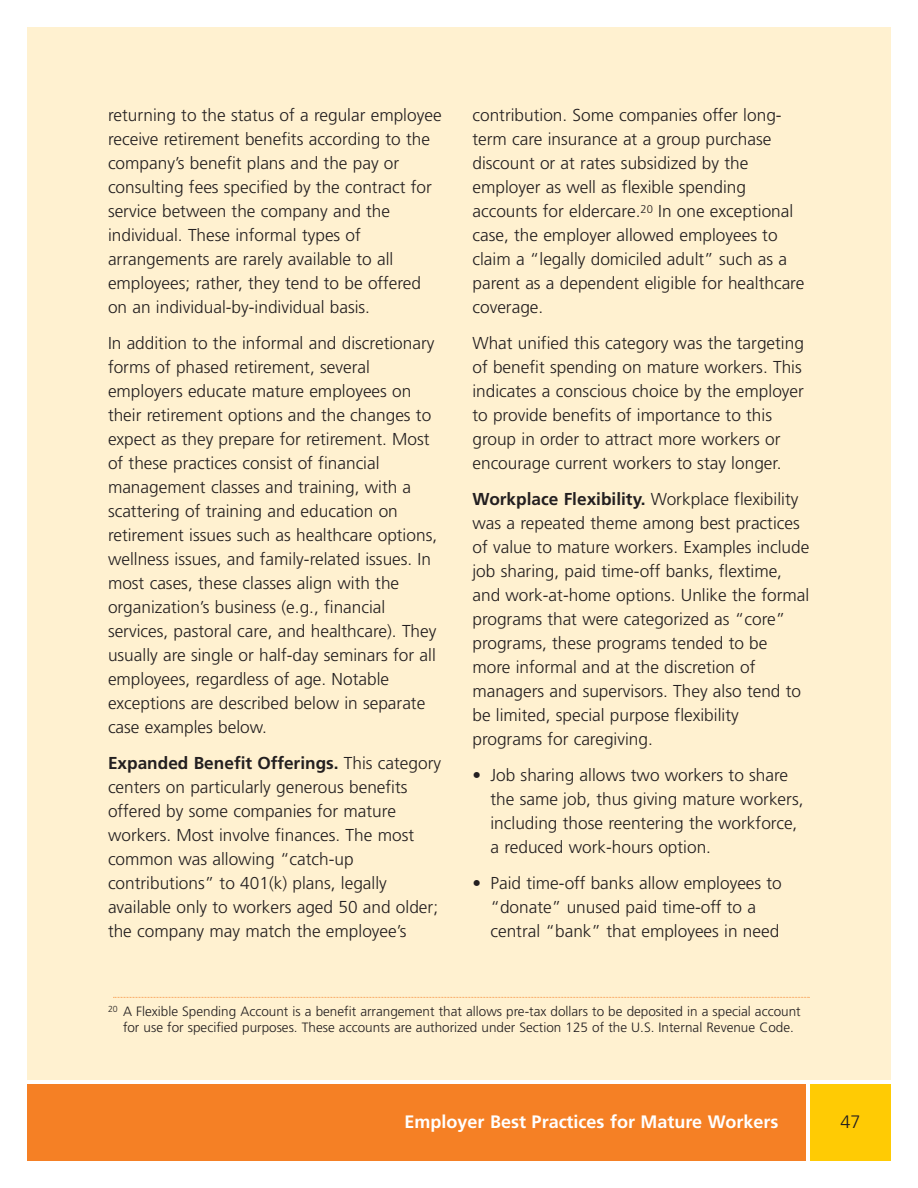
<style>
.page{position:relative;width:918px;height:1188px;background:#fff}
.page>*{position:absolute;margin:0;border:0;box-sizing:border-box;transform-origin:0 0}
.t1{font:700 18px "Frutiger";color:#fff}
.t2{font:300 18px "Frutiger";color:#231f20}
.t3{font:300 17.25px/24px "Frutiger";color:#231f20}
.t4{font:300 13.5px/16.5px "Frutiger";color:#231f20}
.s1{font-weight:700}
</style>
<div class="page">
<div style="left:27px;top:27px;width:864px;height:1053px;background:#fff1d0"></div>
<div style="left:27px;top:1084px;width:779px;height:77px;background:#f58025"></div>
<div style="left:810px;top:1084px;width:81px;height:77px;background:#ffcb04"></div>
<svg style="left:113px;top:997px;width:697px;height:1px"></svg>
<p class="t3" style="left:108px;top:104px;width:335px">returning to the status of a regular employee receive retirement benefits according to the company’s benefit plans and the pay or consulting fees specified by the contract for service between the company and the individual. These informal types of arrangements are rarely available to all employees; rather, they tend to be offered on an individual-by-individual basis.</p>
<p class="t3" style="left:108px;top:332px;width:331px">In addition to the informal and discretionary forms of phased retirement, several employers educate mature employees on their retirement options and the changes to expect as they prepare for retirement. Most of these practices consist of financial management classes and training, with a scattering of training and education on retirement issues such as healthcare options, wellness issues, and family-related issues. In most cases, these classes align with the organization’s business (e.g., financial services, pastoral care, and healthcare). They usually are single or half-day seminars for all employees, regardless of age. Notable exceptions are described below in separate case examples below.</p>
<p class="t3" style="left:108px;top:752px;width:335px"><span class="s1">Expanded Benefit Offerings.</span> This category centers on particularly generous benefits offered by some companies for mature workers. Most involve finances. The most common was allowing “catch-up contributions” to 401(k) plans, legally available only to workers aged 50 and older; the company may match the employee’s</p>
<p class="t3" style="left:472px;top:104px;width:333px">contribution. Some companies offer long&shy;term care insurance at a group purchase discount or at rates subsidized by the employer as well as flexible spending accounts for eldercare.<sup>20</sup> In one exceptional case, the employer allowed employees to claim a “legally domiciled adult” such as a parent as a dependent eligible for healthcare coverage.</p>
<p class="t3" style="left:472px;top:332px;width:333px">What unified this category was the targeting of benefit spending on mature workers. This indicates a conscious choice by the employer to provide benefits of importance to this group in order to attract more workers or encourage current workers to stay longer.</p>
<p class="t3" style="left:472px;top:488px;width:338px"><span class="s1">Workplace Flexibility.</span> Workplace flexibility was a repeated theme among best practices of value to mature workers. Examples include job sharing, paid time-off banks, flextime, and work-at-home options. Unlike the formal programs that were categorized as “core” programs, these programs tended to be more informal and at the discretion of managers and supervisors. They also tend to be limited, special purpose flexibility programs for caregiving.</p>
<p class="t3" style="left:490px;top:764px;width:315px;text-indent:-18px">• Job sharing allows two workers to share the same job, thus giving mature workers, including those reentering the workforce, a reduced work-hours option.</p>
<p class="t3" style="left:490px;top:872px;width:293px;text-indent:-18px">• Paid time-off banks allow employees to “donate” unused paid time-off to a central “bank” that employees in need</p>
<p class="t4" style="left:123px;top:1004px;width:679px;text-indent:-15px"><sup>20</sup> A Flexible Spending Account is a benefit arrangement that allows pre-tax dollars to be deposited in a special account for use for specified purposes. These accounts are authorized under Section 125 of the U.S. Internal Revenue Code.</p>
<p class="t1" style="left:405px;top:1114px;width:375px">Employer Best Practices for Mature Workers</p>
<p class="t2" style="left:840px;top:1114px;width:22px">47</p>
</div>
